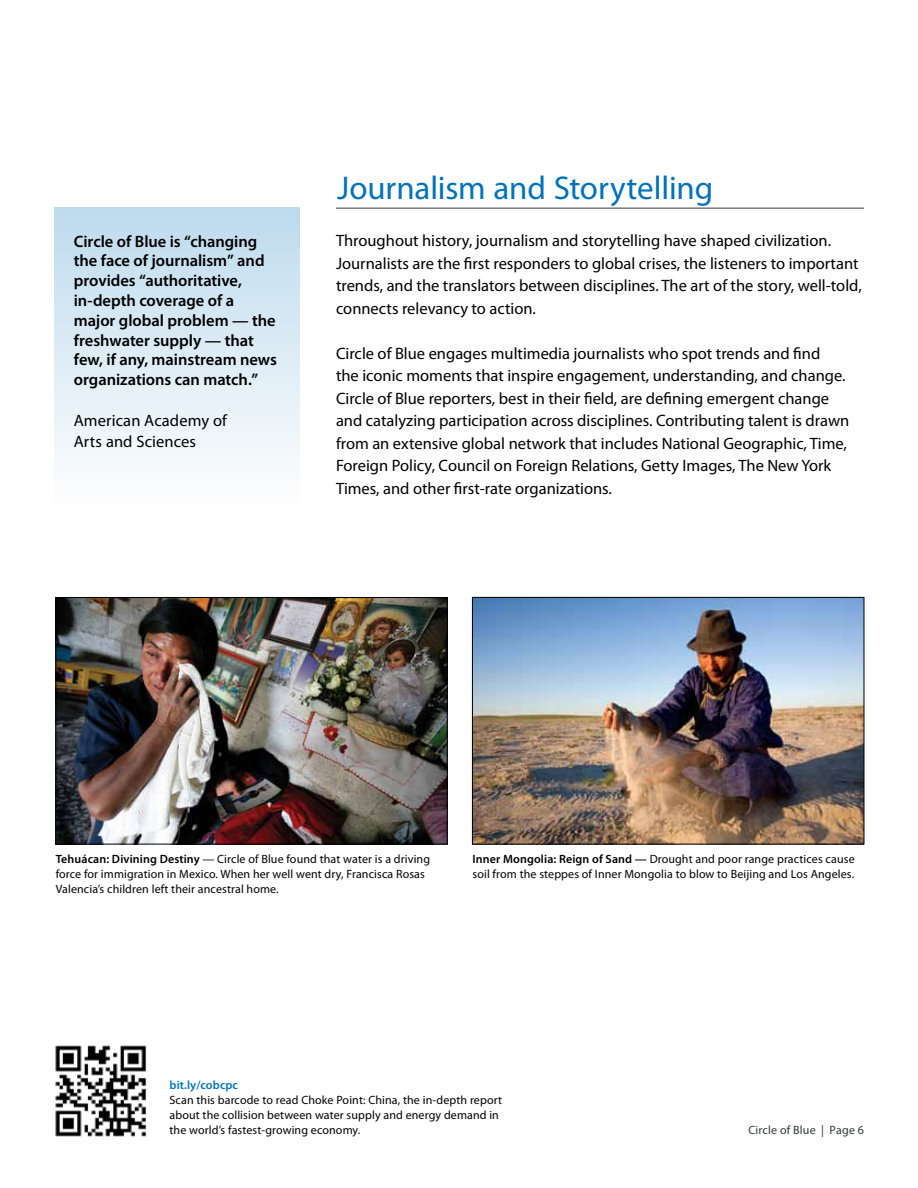
<style>
.page{position:relative;width:918px;height:1188px;background:#fff}
.page>*{position:absolute;margin:0;border:0;box-sizing:border-box;transform-origin:0 0}
.t1{font:33px "Myriad Pro";letter-spacing:-.005em;color:#0072bb}
.t2{font:16.5px/22.5px "Myriad Pro";color:#000}
.t3{font:600 16.5px/19.8px "Myriad Pro";letter-spacing:-.005em;color:#000}
.t4{font:12px/15px "Myriad Pro";letter-spacing:.01em;color:#000}
.t5{font:12px "Myriad Pro";letter-spacing:.015em;color:#333637}
.t6{font:600 12px "Myriad Pro";letter-spacing:.01em;color:#0072bb}
.s1{font-weight:600}
</style>
<div class="page">
<hr style="left:336px;top:208px;width:528px;height:1px;background:#333637">
<div style="left:54px;top:207px;width:246px;height:306px;background:linear-gradient(to bottom,#bedaed,#fff)"></div>
<img style="left:58px;top:599px;width:387px;height:243px">
<div style="left:56px;top:597px;width:391px;height:247px;border:1px solid #000"></div>
<img style="left:474px;top:599px;width:388px;height:243px">
<div style="left:472px;top:597px;width:392px;height:247px;border:1px solid #000"></div>
<img style="left:55px;top:1045px;width:92px;height:92px">
<p class="t3" style="left:74px;top:231px;width:205px">Circle of Blue is “changing the face of journalism” and provides “authoritative, in-depth coverage of a major global problem — the freshwater supply — that few, if any, mainstream news organizations can match.”</p>
<p class="t2" style="left:74px;top:410px;width:155px;line-height:21px">American Academy of<br>Arts and Sciences</p>
<h1 class="t1" style="left:337px;top:167px;width:378px">Journalism and Storytelling</h1>
<p class="t2" style="left:336px;top:229px;width:527px">Throughout history, journalism and storytelling have shaped civilization.<br>Journalists are the first responders to global crises, the listeners to important trends, and the translators between disciplines. The art of the story, well-told, connects relevancy to action.</p>
<p class="t2" style="left:336px;top:342px;width:515px">Circle of Blue engages multimedia journalists who spot trends and find<br>the iconic moments that inspire engagement, understanding, and change.<br>Circle of Blue reporters, best in their field, are defining emergent change and catalyzing participation across disciplines. Contributing talent is drawn from an extensive global network that includes National Geographic, Time, Foreign Policy, Council on Foreign Relations, Getty Images, The New York Times, and other first-rate organizations.</p>
<p class="t4" style="left:56px;top:851px;width:376px"><span class="s1">Tehuácan: Divining Destiny</span> — Circle of Blue found that water is a driving force for immigration in Mexico. When her well went dry, Francisca Rosas<br>Valencia’s children left their ancestral home.</p>
<p class="t4" style="left:473px;top:851px;width:384px"><span class="s1">Inner Mongolia: Reign of Sand —</span> Drought and poor range practices cause soil from the steppes of Inner Mongolia to blow to Beijing and Los Angeles.</p>
<p class="t6" style="left:170px;top:1077px;width:70px">bit.ly/cobcpc</p>
<p class="t4" style="left:170px;top:1092px;width:334px">Scan this barcode to read Choke Point: China, the in-depth report about the collision between water supply and energy demand in the world’s fastest-growing economy.</p>
<p class="t5" style="left:748px;top:1123px;width:117px">Circle of Blue | Page 6</p>
</div>
